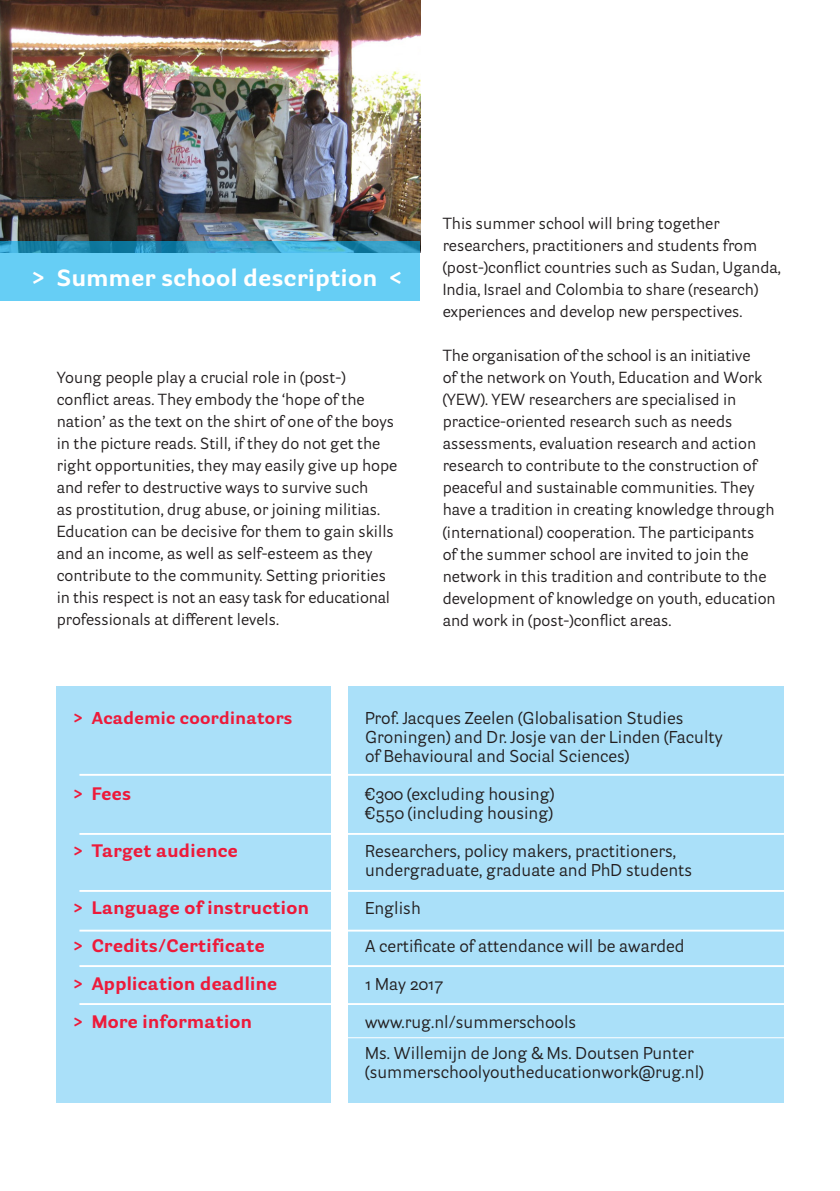
<style>
.page{position:relative;width:840px;height:1191px;background:#fff}
.page>*{position:absolute;margin:0;border:0;box-sizing:border-box;transform-origin:0 0}
.t1{font:700 23.2px "Parry Grotesque";letter-spacing:.02em;color:#fff}
.t2{font:700 18px "Parry Grotesque";letter-spacing:.02em;color:#ed1a3a}
.t3{font:17px/19px "Parry Grotesque";color:#231f20}
.t4{font:700 17px "Parry Grotesque";letter-spacing:.02em;color:#ed1a3a}
.t5{font:16px/22px "Parry Grotesque";color:#231f20}
.s1{font-size:17px}
</style>
<div class="page">
<div style="left:57px;top:686px;width:274px;height:417px;background:#aae0f9"></div>
<div style="left:348px;top:686px;width:434px;height:417px;background:#aae0f9"></div>
<hr style="left:79px;top:774px;width:718px;height:1px;background:#fff">
<hr style="left:79px;top:833px;width:718px;height:2px;background:#fff">
<hr style="left:79px;top:890px;width:718px;height:2px;background:#fff">
<hr style="left:79px;top:929px;width:718px;height:2px;background:#fff">
<hr style="left:79px;top:965px;width:718px;height:2px;background:#fff">
<hr style="left:79px;top:1003px;width:718px;height:2px;background:#fff">
<hr style="left:337px;top:1037px;width:460px;height:1px;background:#fff">
<img style="left:0;top:0;width:420px;height:241px">
<svg style="left:0;top:241px;width:420px;height:60px;background:#5ac2e9"></svg>
<p class="t1" style="left:31px;top:265px;width:373px">&gt; Summer school description &lt;</p>
<p class="t5" style="left:57px;top:367px;width:342px">Young people play a crucial role in (post-) conflict areas. They embody the ‘hope of the nation’ as the text on the shirt of one of the boys in the picture reads. Still, if they do not get the right opportunities, they may easily give up hope and refer to destructive ways to survive such<br>as prostitution, drug abuse, or joining militias.<br>Education can be decisive for them to gain skills and an income, as well as self-esteem as they contribute to the community. Setting priorities in this respect is not an easy task for educational professionals at different levels.</p>
<p class="t5" style="left:442px;top:213px;width:339px">This summer school will bring together researchers, practitioners and students from (post-)conflict countries such as Sudan, Uganda, India, Israel and Colombia to share (research) experiences and develop new perspectives.</p>
<p class="t5" style="left:442px;top:345px;width:334px">The organisation of the school is an initiative<br>of the network on Youth, Education and Work (YEW). YEW researchers are specialised in practice-oriented research such as needs assessments, evaluation research and action research to contribute to the construction of peaceful and sustainable communities. They have a tradition in creating knowledge through (international) cooperation. The participants<br>of the summer school are invited to join the network in this tradition and contribute to the development of knowledge on youth, education and work in (post-)conflict areas.</p>
<p class="t4" style="left:73px;top:708px;width:221px">&gt; Academic coordinators</p>
<p class="t2" style="left:73px;top:783px;width:60px"><span class="s1">&gt;</span> Fees</p>
<p class="t2" style="left:73px;top:840px;width:166px"><span class="s1">&gt;</span> Target audience</p>
<p class="t2" style="left:73px;top:897px;width:237px"><span class="s1">&gt;</span> Language of instruction</p>
<p class="t2" style="left:73px;top:935px;width:193px"><span class="s1">&gt;</span> Credits/Certificate</p>
<p class="t2" style="left:73px;top:973px;width:206px"><span class="s1">&gt;</span> Application deadline</p>
<p class="t2" style="left:73px;top:1011px;width:180px"><span class="s1">&gt;</span> More information</p>
<p class="t3" style="left:365px;top:708px;width:359px">Prof. Jacques Zeelen (Globalisation Studies<br>Groningen) and Dr. Josje van der Linden (Faculty of Behavioural and Social Sciences)</p>
<p class="t3" style="left:365px;top:784px;width:190px">€300 (excluding housing)</p>
<p class="t3" style="left:365px;top:803px;width:189px">€550 (including housing)</p>
<p class="t3" style="left:365px;top:841px;width:328px">Researchers, policy makers, practitioners, undergraduate, graduate and PhD students</p>
<p class="t3" style="left:365px;top:898px;width:57px">English</p>
<p class="t3" style="left:365px;top:936px;width:321px">A certificate of attendance will be awarded</p>
<p class="t3" style="left:365px;top:974px;width:80px">1 May 2017</p>
<p class="t3" style="left:365px;top:1012px;width:213px">www.rug.nl/summerschools</p>
<p class="t3" style="left:365px;top:1043px;width:330px">Ms. Willemijn de Jong &amp; Ms. Doutsen Punter</p>
<p class="t3" style="left:365px;top:1062px;width:340px">(summerschoolyoutheducationwork@rug.nl)</p>
</div>
